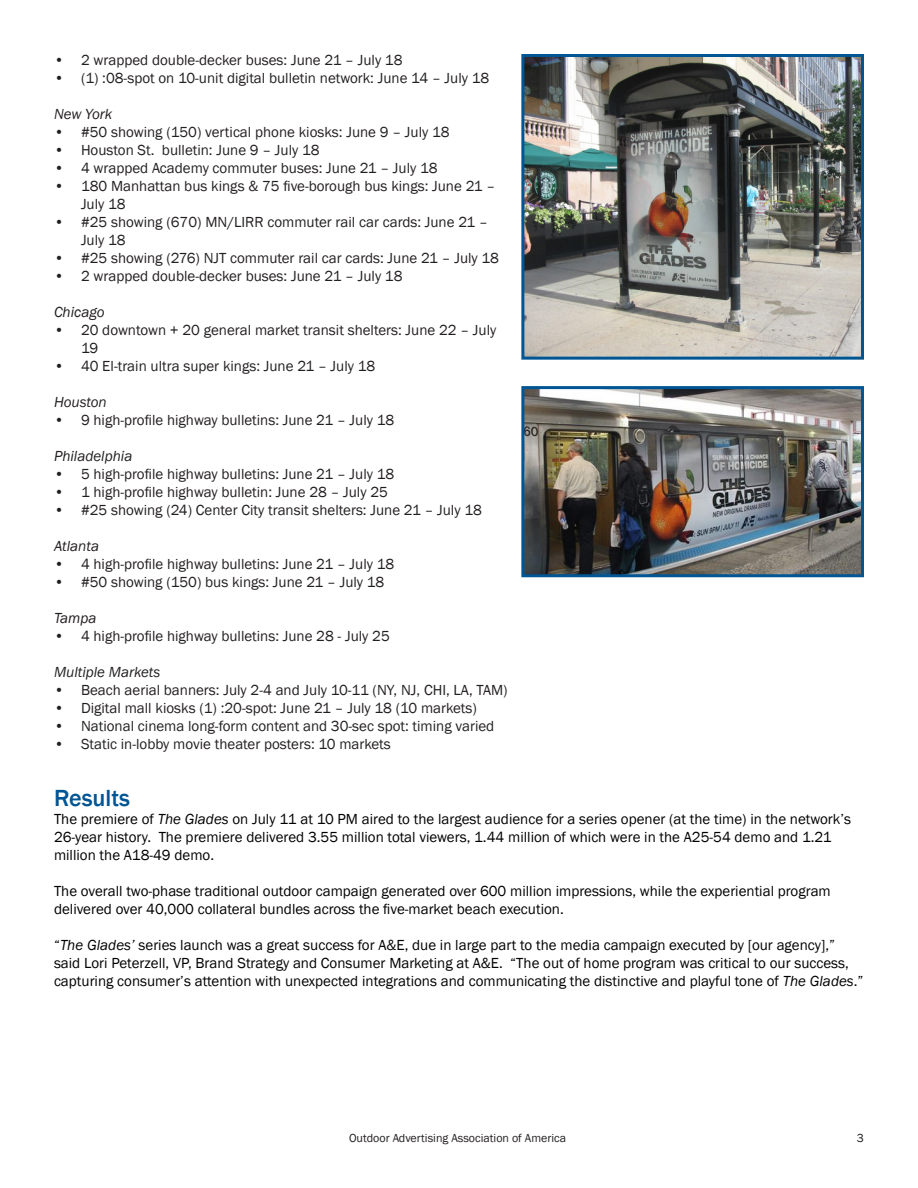
<style>
.page{position:relative;width:918px;height:1188px;background:#fff}
.page>*{position:absolute;margin:0;border:0;box-sizing:border-box;transform-origin:0 0}
.t1{font:500 24px "Franklin Gothic";color:#005594}
.t2{font:15px/18px "Franklin Gothic";color:#231f20}
.t3{font:15px/18px "Franklin Gothic";color:#000}
.t4{font:italic 15px "Franklin Gothic";color:#231f20}
.t5{font:12px "Franklin Gothic";color:#231f20}
.s1{font-style:italic}
</style>
<div class="page">
<img style="left:525px;top:58px;width:335px;height:298px">
<div style="left:521px;top:54px;width:343px;height:306px;border:3px solid #005594"></div>
<img style="left:525px;top:390px;width:335px;height:183px">
<div style="left:521px;top:386px;width:343px;height:191px;border:3px solid #005594"></div>
<p class="t2" style="left:54px;top:51px;width:350px">• 2 wrapped double-decker buses: June 21 – July 18</p>
<p class="t2" style="left:54px;top:69px;width:437px">• (1) :08-spot on 10-unit digital bulletin network: June 14 – July 18</p>
<p class="t4" style="left:54px;top:104px;width:60px">New York</p>
<p class="t2" style="left:54px;top:123px;width:397px">• #50 showing (150) vertical phone kiosks: June 9 – July 18</p>
<p class="t2" style="left:54px;top:141px;width:267px">• Houston St. bulletin: June 9 – July 18</p>
<p class="t2" style="left:54px;top:159px;width:385px">• 4 wrapped Academy commuter buses: June 21 – July 18</p>
<p class="t2" style="left:81px;top:177px;width:416px;text-indent:-27px">• 180 Manhattan bus kings &amp; 75 five-borough bus kings: June 21 –<br>July 18</p>
<p class="t2" style="left:81px;top:213px;width:408px;text-indent:-27px">• #25 showing (670) MN/LIRR commuter rail car cards: June 21 –<br>July 18</p>
<p class="t2" style="left:54px;top:249px;width:447px">• #25 showing (276) NJT commuter rail car cards: June 21 – July 18</p>
<p class="t2" style="left:54px;top:267px;width:350px">• 2 wrapped double-decker buses: June 21 – July 18</p>
<p class="t4" style="left:54px;top:302px;width:52px">Chicago</p>
<p class="t2" style="left:81px;top:321px;width:417px;text-indent:-27px">• 20 downtown + 20 general market transit shelters: June 22 – July<br>19</p>
<p class="t2" style="left:54px;top:357px;width:323px">• 40 El-train ultra super kings: June 21 – July 18</p>
<p class="t4" style="left:54px;top:392px;width:54px">Houston</p>
<p class="t2" style="left:54px;top:411px;width:342px">• 9 high-profile highway bulletins: June 21 – July 18</p>
<p class="t4" style="left:54px;top:446px;width:80px">Philadelphia</p>
<p class="t2" style="left:54px;top:465px;width:342px">• 5 high-profile highway bulletins: June 21 – July 18</p>
<p class="t2" style="left:54px;top:483px;width:335px">• 1 high-profile highway bulletin: June 28 – July 25</p>
<p class="t2" style="left:54px;top:501px;width:429px">• #25 showing (24) Center City transit shelters: June 21 – July 18</p>
<p class="t4" style="left:54px;top:536px;width:47px">Atlanta</p>
<p class="t2" style="left:54px;top:555px;width:342px">• 4 high-profile highway bulletins: June 21 – July 18</p>
<p class="t2" style="left:54px;top:573px;width:332px">• #50 showing (150) bus kings: June 21 – July 18</p>
<p class="t4" style="left:54px;top:608px;width:44px">Tampa</p>
<p class="t2" style="left:54px;top:627px;width:337px">• 4 high-profile highway bulletins: June 28 - July 25</p>
<p class="t4" style="left:54px;top:662px;width:108px">Multiple Markets</p>
<p class="t2" style="left:54px;top:681px;width:455px">• Beach aerial banners: July 2-4 and July 10-11 (NY, NJ, CHI, LA, TAM)</p>
<p class="t2" style="left:54px;top:699px;width:424px">• Digital mall kiosks (1) :20-spot: June 21 – July 18 (10 markets)</p>
<p class="t2" style="left:54px;top:717px;width:442px">• National cinema long-form content and 30-sec spot: timing varied</p>
<p class="t2" style="left:54px;top:735px;width:338px">• Static in-lobby movie theater posters: 10 markets</p>
<p class="t1" style="left:54px;top:783px;width:78px">Results</p>
<p class="t3" style="left:54px;top:810px;width:799px">The premiere of <span class="s1">The Glades</span> on July 11 at 10 PM aired to the largest audience for a series opener (at the time) in the network’s<br>26-year history. The premiere delivered 3.55 million total viewers, 1.44 million of which were in the A25-54 demo and 1.21 million the A18-49 demo.</p>
<p class="t3" style="left:54px;top:882px;width:778px">The overall two-phase traditional outdoor campaign generated over 600 million impressions, while the experiential program delivered over 40,000 collateral bundles across the five-market beach execution.</p>
<p class="t3" style="left:54px;top:936px;width:811px">“<span class="s1">The Glades’</span> series launch was a great success for A&amp;E, due in large part to the media campaign executed by [our agency],” said Lori Peterzell, VP, Brand Strategy and Consumer Marketing at A&amp;E. “The out of home program was critical to our success, capturing consumer’s attention with unexpected integrations and communicating the distinctive and playful tone of <span class="s1">The Glades</span>.”</p>
<p class="t5" style="left:349px;top:1131px;width:219px">Outdoor Advertising Association of America</p>
<p class="t5" style="left:857px;top:1131px;width:9px">3</p>
</div>
